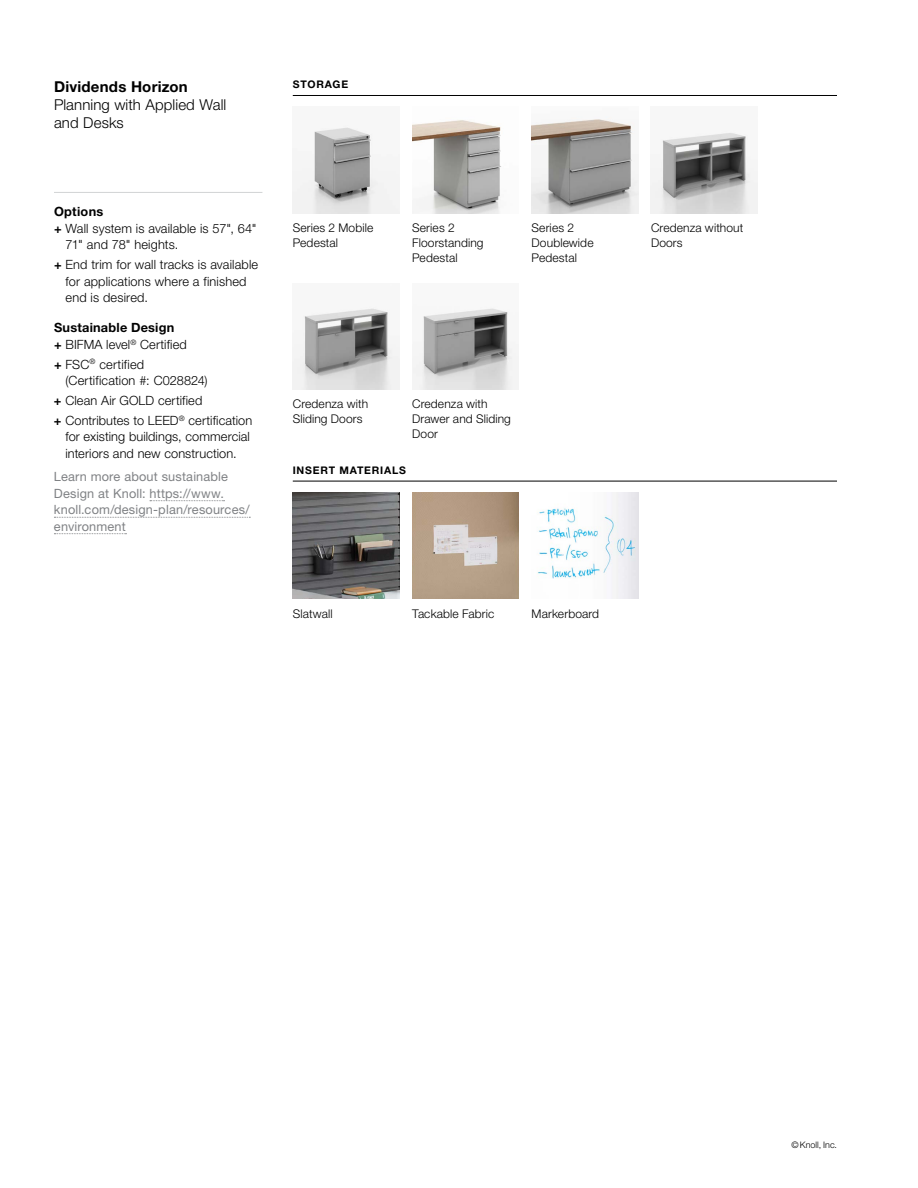
<style>
.page{position:relative;width:918px;height:1188px;background:#fff}
.page>*{position:absolute;margin:0;border:0;box-sizing:border-box;transform-origin:0 0}
.t1{font:300 15px/18px "Helvetica Neue LT Std";letter-spacing:.005em;color:#000}
.t2{font:700 15px "Helvetica Neue LT Std";letter-spacing:.015em;color:#000}
.t3{font:300 12.75px/16.5px "Helvetica Neue LT Std";letter-spacing:.01em;color:#000}
.t4{font:12.75px/16.5px "Helvetica Neue LT Std";letter-spacing:.01em;color:#808285}
.t5{font:700 12.75px "Helvetica Neue LT Std";letter-spacing:.02em;color:#000}
.t6{font:300 12px/15px "Helvetica Neue LT Std";letter-spacing:.01em;color:#000}
.t7{font:700 10.5px "Helvetica Neue LT Std";letter-spacing:.075em;color:#000}
.t8{font:300 9px "Helvetica Neue LT Std";letter-spacing:-.005em;color:#000}
.s1{font-weight:700}
</style>
<div class="page">
<img style="left:412px;top:493px;width:107px;height:106px">
<img style="left:293px;top:493px;width:106px;height:106px">
<img style="left:293px;top:127px;width:106px;height:86px">
<img style="left:412px;top:120px;width:89px;height:93px">
<img style="left:532px;top:117px;width:106px;height:96px">
<img style="left:651px;top:132px;width:106px;height:81px">
<img style="left:293px;top:308px;width:106px;height:81px">
<img style="left:412px;top:308px;width:107px;height:81px">
<img style="left:537px;top:493px;width:101px;height:106px">
<hr style="left:293px;top:481px;width:544px;height:1px;background:#000">
<hr style="left:293px;top:95px;width:544px;height:1px;background:#000">
<svg style="left:150px;top:500px;width:75px;height:1px"></svg>
<svg style="left:54px;top:517px;width:196px;height:1px"></svg>
<svg style="left:54px;top:533px;width:72px;height:1px"></svg>
<hr style="left:54px;top:192px;width:208px;height:1px;background:#d1d3d4">
<p class="t2" style="left:54px;top:77px;width:135px">Dividends Horizon</p>
<p class="t1" style="left:54px;top:95px;width:174px">Planning with Applied Wall and Desks</p>
<p class="t5" style="left:54px;top:204px;width:51px">Options</p>
<p class="t3" style="left:54px;top:220px;width:204px"><span class="s1">+</span> Wall system is available is 57", 64"</p>
<p class="t3" style="left:66px;top:236px;width:114px">71" and 78" heights.</p>
<p class="t3" style="left:66px;top:256px;width:194px;text-indent:-12px"><span class="s1">+</span> End trim for wall tracks is available for applications where a finished end is desired.</p>
<p class="t3" style="left:54px;top:319px;width:134px"><span class="s1">Sustainable Design<br>+</span> BIFMA level<sup>®</sup> Certified</p>
<p class="t3" style="left:66px;top:356px;width:144px;text-indent:-12px"><span class="s1">+</span> FSC<sup>®</sup> certified (Certification #: C028824)</p>
<p class="t3" style="left:54px;top:390px;width:200px;line-height:20px"><span class="s1">+</span> Clean Air GOLD certified<br><span class="s1">+</span> Contributes to LEED<sup>®</sup> certification</p>
<p class="t3" style="left:65px;top:428px;width:186px">for existing buildings, commercial interiors and new construction.</p>
<p class="t4" style="left:54px;top:468px;width:197px">Learn more about sustainable<br>Design at Knoll: https://www. knoll.com/design-plan/resources/ environment</p>
<p class="t7" style="left:293px;top:78px;width:57px">STORAGE</p>
<p class="t6" style="left:293px;top:220px;width:82px">Series 2 Mobile<br>Pedestal</p>
<p class="t6" style="left:412px;top:220px;width:73px">Series 2<br>Floorstanding<br>Pedestal</p>
<p class="t6" style="left:532px;top:220px;width:63px">Series 2<br>Doublewide<br>Pedestal</p>
<p class="t6" style="left:651px;top:220px;width:94px">Credenza without<br>Doors</p>
<p class="t6" style="left:293px;top:396px;width:77px">Credenza with<br>Sliding Doors</p>
<p class="t6" style="left:412px;top:396px;width:100px">Credenza with<br>Drawer and Sliding<br>Door</p>
<p class="t7" style="left:293px;top:464px;width:115px">INSERT MATERIALS</p>
<p class="t6" style="left:293px;top:606px;width:41px">Slatwall</p>
<p class="t6" style="left:412px;top:606px;width:84px">Tackable Fabric</p>
<p class="t6" style="left:532px;top:606px;width:69px">Markerboard</p>
<p class="t8" style="left:792px;top:1139px;width:47px">© Knoll, Inc.</p>
</div>
